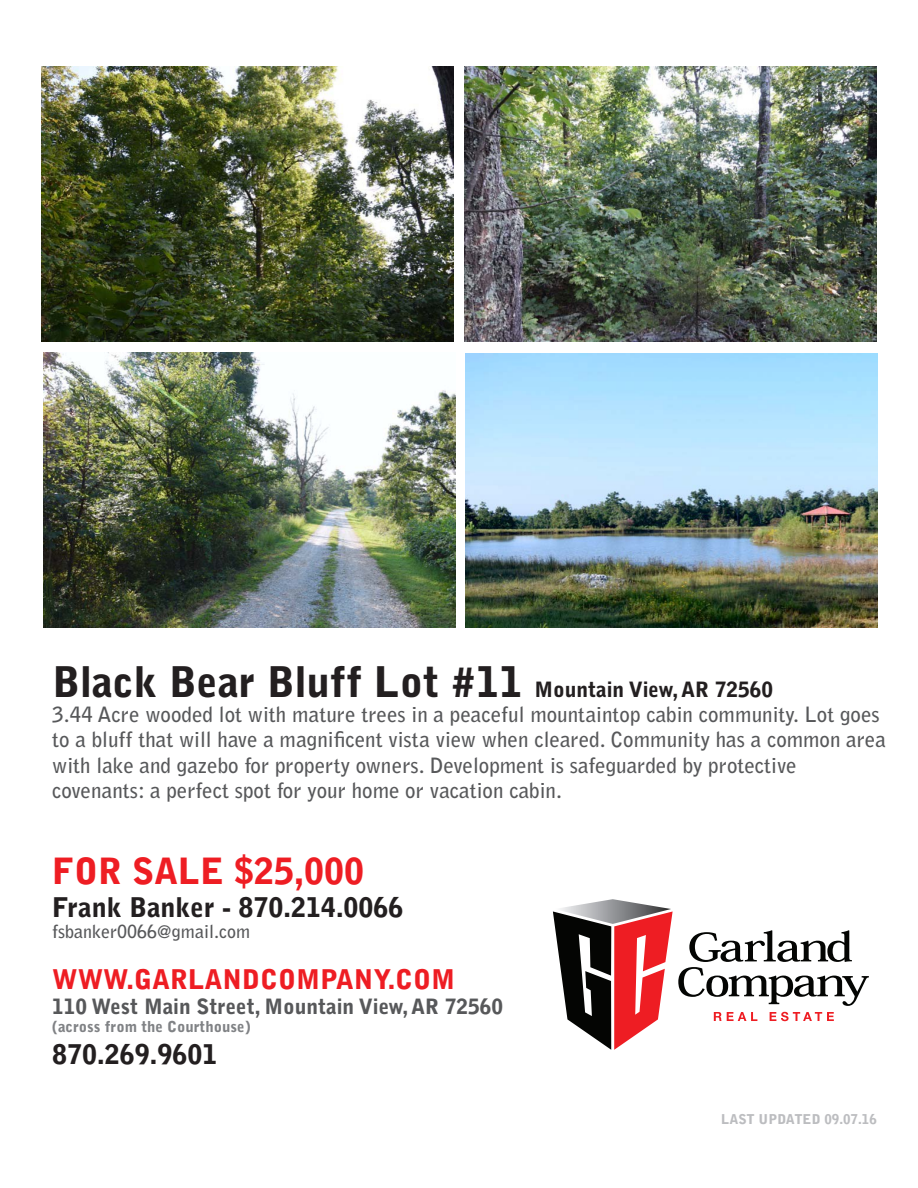
<style>
.page{position:relative;width:918px;height:1188px;background:#fff}
.page>*{position:absolute;margin:0;border:0;box-sizing:border-box;transform-origin:0 0}
.t1{font:900 42px "Bell Gothic Std";color:#231f20}
.t2{font:900 36px "Bell Gothic Std";color:#ee1d23}
.t3{font:900 27px "Bell Gothic Std";color:#231f20}
.t4{font:900 27px "Bell Gothic Std";color:#ee1d23}
.t5{font:700 21px/25.2px "Bell Gothic Std";color:#57585a}
.t6{font:900 21px "Bell Gothic Std";color:#57585a}
.t7{font:700 18px "Bell Gothic Std";color:#57585a}
.t8{font:900 15px "Bell Gothic Std";color:#808285}
.t9{font:900 13.5px "Bell Gothic Std";color:#bcbdc0}
.s1{font-size:21px}
</style>
<div class="page">
<svg style="left:553px;top:899px;width:316px;height:151px"></svg>
<img style="left:466px;top:353px;width:412px;height:275px">
<img style="left:42px;top:67px;width:412px;height:274px">
<img style="left:465px;top:67px;width:412px;height:275px">
<img style="left:43px;top:353px;width:412px;height:274px">
<p class="t1" style="left:52px;top:657px;width:722px">Black Bear Bluff Lot #11 <span class="s1">Mountain View, AR 72560</span></p>
<p class="t5" style="left:52px;top:702px;width:835px">3.44 Acre wooded lot with mature trees in a peaceful mountaintop cabin community. Lot goes to a bluff that will have a magnificent vista view when cleared. Community has a common area with lake and gazebo for property owners. Development is safeguarded by protective covenants: a perfect spot for your home or vacation cabin.</p>
<p class="t2" style="left:52px;top:850px;width:313px">FOR SALE $25,000</p>
<p class="t3" style="left:52px;top:891px;width:353px">Frank Banker - 870.214.0066</p>
<p class="t7" style="left:52px;top:921px;width:199px">fsbanker0066@gmail.com</p>
<p class="t4" style="left:52px;top:963px;width:404px">WWW.GARLANDCOMPANY.COM</p>
<p class="t6" style="left:52px;top:994px;width:453px">110 West Main Street, Mountain View, AR 72560</p>
<p class="t8" style="left:52px;top:1018px;width:200px">(across from the Courthouse)</p>
<p class="t3" style="left:52px;top:1039px;width:167px">870.269.9601</p>
<p class="t9" style="left:721px;top:1111px;width:157px">LAST UPDATED 09.07.16</p>
</div>
